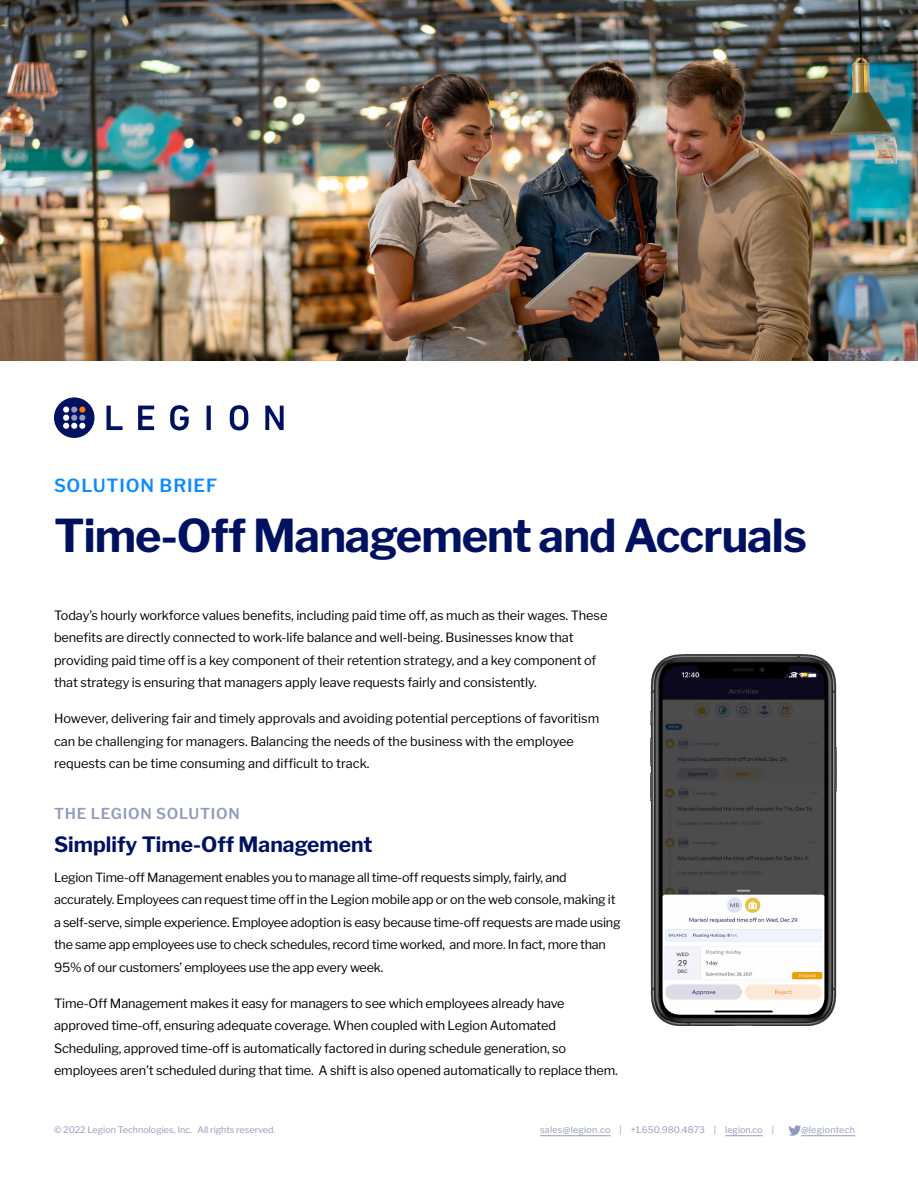
<style>
.page{position:relative;width:918px;height:1188px;background:#fff}
.page>*{position:absolute;margin:0;border:0;box-sizing:border-box;transform-origin:0 0}
.t1{font:700 45px "Libre Franklin";letter-spacing:-.02em;color:#001160}
.t2{font:700 21px "Libre Franklin";color:#001160}
.t3{font:600 18px "Libre Franklin";letter-spacing:.05em;color:#0d8bff}
.t4{font:600 15px "Libre Franklin";letter-spacing:.05em;color:#939bbc}
.t5{font:12.75px/22.5px "Libre Franklin";letter-spacing:-.01em;color:#000}
.t6{font:12.6px/22.5px "Libre Franklin";letter-spacing:-.02em;color:#000}
.t7{font:9px "Libre Franklin";color:#939bbc}
.t8{font:9px "Libre Franklin";letter-spacing:.025em;color:#939bbc}
</style>
<div class="page">
<svg style="left:107px;top:406px;width:16px;height:24px"></svg>
<svg style="left:138px;top:406px;width:16px;height:24px"></svg>
<svg style="left:170px;top:405px;width:19px;height:25px"></svg>
<svg style="left:207px;top:406px;width:4px;height:24px"></svg>
<svg style="left:230px;top:405px;width:18px;height:25px"></svg>
<svg style="left:265px;top:406px;width:19px;height:24px"></svg>
<div style="left:54px;top:397px;width:40px;height:41px;background:#001160;border-radius:50%"></div>
<svg style="left:63px;top:407px;width:22px;height:22px"></svg>
<hr style="left:540px;top:1135px;width:71px;height:1px;background:#939bbc">
<hr style="left:725px;top:1135px;width:38px;height:1px;background:#939bbc">
<hr style="left:801px;top:1135px;width:54px;height:1px;background:#939bbc">
<svg style="left:789px;top:1125px;width:12px;height:11px"></svg>
<img style="left:0;top:0;width:918px;height:361px">
<img style="left:650px;top:655px;width:186px;height:371px">
<p class="t3" style="left:54px;top:471px;width:165px">SOLUTION BRIEF</p>
<p class="t1" style="left:54px;top:500px;width:754px">Time-Off Management and Accruals</p>
<p class="t5" style="left:54px;top:603px;width:555px">Today’s hourly workforce values benefits, including paid time off, as much as their wages. These benefits are directly connected to work-life balance and well-being. Businesses know that providing paid time off is a key component of their retention strategy, and a key component of that strategy is ensuring that managers apply leave requests fairly and consistently.</p>
<p class="t5" style="left:54px;top:706px;width:547px">However, delivering fair and timely approvals and avoiding potential perceptions of favoritism can be challenging for managers. Balancing the needs of the business with the employee requests can be time consuming and difficult to track.</p>
<p class="t4" style="left:54px;top:801px;width:187px">THE LEGION SOLUTION</p>
<h3 class="t2" style="left:54px;top:828px;width:320px">Simplify Time-Off Management</h3>
<p class="t6" style="left:54px;top:865px;width:568px">Legion Time-off Management enables you to manage all time-off requests simply, fairly, and accurately. Employees can request time off in the Legion mobile app or on the web console, making it a self-serve, simple experience. Employee adoption is easy because time-off requests are made using the same app employees use to check schedules, record time worked, and more. In fact, more than 95% of our customers’ employees use the app every week.</p>
<p class="t5" style="left:54px;top:991px;width:565px">Time-Off Management makes it easy for managers to see which employees already have approved time-off, ensuring adequate coverage. When coupled with Legion Automated Scheduling, approved time-off is automatically factored in during schedule generation, so employees aren’t scheduled during that time. A shift is also opened automatically to replace them.</p>
<p class="t7" style="left:54px;top:1122px;width:223px">© 2022 Legion Technologies, Inc. All rights reserved.</p>
<p class="t7" style="left:540px;top:1122px;width:236px">sales@legion.co | +1.650.980.4873 | legion.co |</p>
<p class="t8" style="left:801px;top:1122px;width:56px">@legiontech</p>
</div>
